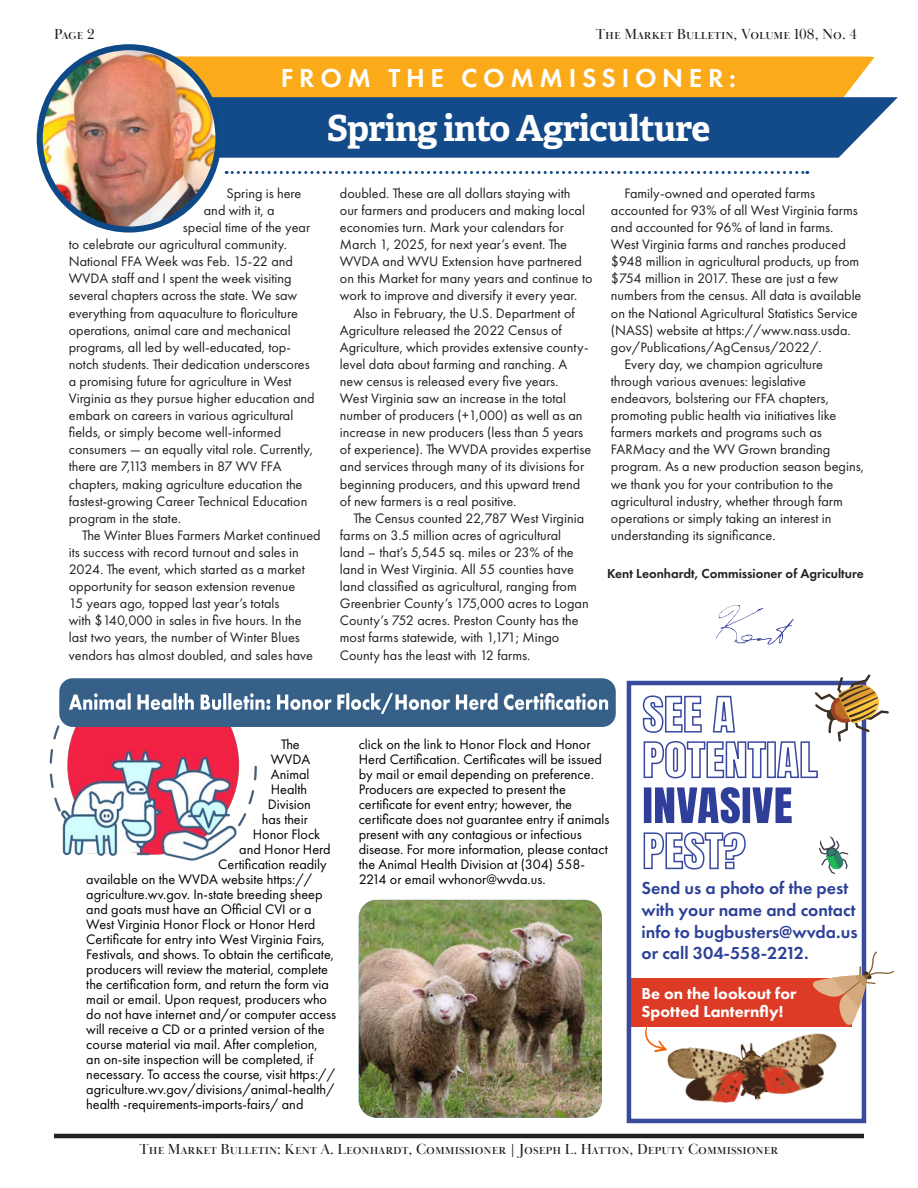
<style>
.page{position:relative;width:918px;height:1188px;background:#fff}
.page>*{position:absolute;margin:0;border:0;box-sizing:border-box;transform-origin:0 0}
.t1{font:700 36px "Adelle";letter-spacing:-.02em;color:#fff}
.t2{font:600 27px "Futura PT";letter-spacing:.21em;color:#fff}
.t3{font:600 18px/21.6px "Futura PT";color:#2d4198}
.t4{font:800 16.5px "Futura PT";color:#fff}
.t5{font:15px "Baskerville Display PT";color:#231f20}
.Stories{font:14.25px/17.1px "Futura PT";color:#231f20}
.Ask_The_Vet{font:14.25px/15px "Futura PT";color:#000}
.t6{font:600 13.5px "Futura PT";color:#231f20}
</style>
<div class="page">
<div style="left:217px;top:56px;width:658px;height:41px;background:#fbaa19"></div>
<svg style="left:217px;top:97px;width:681px;height:61px;fill:#134a89"></svg>
<img style="left:40px;top:47px;width:177px;height:179px">
<div style="left:37px;top:44px;width:184px;height:189px;border:6px solid #0f4a88;border-radius:50%"></div>
<svg style="left:226px;top:171px;width:582px;height:3px"></svg>
<hr style="left:54px;top:1134px;width:810px;height:4px;background:#231f20">
<img style="left:49px;top:717px;width:208px;height:144px">
<div style="left:59px;top:678px;width:557px;height:49px;background:#366088;border-radius:14px"></div>
<img style="left:716px;top:605px;width:78px;height:40px">
<div style="left:627px;top:681px;width:239px;height:442px;border:4px solid #38499e"></div>
<div style="left:631px;top:979px;width:220px;height:48px;background:#de3b26"></div>
<svg style="left:812px;top:952px;width:82px;height:74px"></svg>
<svg style="left:819px;top:837px;width:29px;height:37px"></svg>
<svg style="left:645px;top:1025px;width:21px;height:27px"></svg>
<img style="left:666px;top:1032px;width:171px;height:71px">
<svg style="left:643px;top:832px;width:103px;height:38px"></svg>
<svg style="left:644px;top:787px;width:148px;height:36px"></svg>
<svg style="left:642px;top:674px;width:247px;height:105px"></svg>
<img style="left:359px;top:900px;width:243px;height:218px">
<svg style="left:69px;top:693px;width:539px;height:21px"></svg>
<p class="t5" style="left:54px;top:25px;width:42px">Page 2</p>
<p class="t5" style="left:596px;top:25px;width:263px">The Market Bulletin, Volume 108, No. 4</p>
<p class="t2" style="left:281px;top:61px;width:456px">FROM THE COMMISSIONER:</p>
<p class="t1" style="left:327px;top:105px;width:385px">Spring into Agriculture</p>
<p class="Stories" style="left:226px;top:184px;width:77px">Spring is here</p>
<p class="Stories" style="left:204px;top:202px;width:72px">and with it, a</p>
<p class="Stories" style="left:183px;top:219px;width:129px">special time of the year</p>
<p class="Stories" style="left:69px;top:236px;width:220px">to celebrate our agricultural community.</p>
<p class="Stories" style="left:69px;top:253px;width:226px">National FFA Week was Feb. 15-22 and</p>
<p class="Stories" style="left:69px;top:270px;width:224px">WVDA staff and I spent the week visiting</p>
<p class="Stories" style="left:69px;top:287px;width:230px">several chapters across the state. We saw</p>
<p class="Stories" style="left:69px;top:304px;width:231px">everything from aquaculture to floriculture</p>
<p class="Stories" style="left:69px;top:321px;width:223px">operations, animal care and mechanical</p>
<p class="Stories" style="left:69px;top:338px;width:224px">programs, all led by well-educated, top-</p>
<p class="Stories" style="left:69px;top:355px;width:242px">notch students. Their dedication underscores</p>
<p class="Stories" style="left:69px;top:373px;width:224px">a promising future for agriculture in West</p>
<p class="Stories" style="left:69px;top:390px;width:247px">Virginia as they pursue higher education and</p>
<p class="Stories" style="left:69px;top:407px;width:226px">embark on careers in various agricultural</p>
<p class="Stories" style="left:69px;top:424px;width:214px">fields, or simply become well-informed</p>
<p class="Stories" style="left:69px;top:441px;width:246px">consumers — an equally vital role. Currently,</p>
<p class="Stories" style="left:69px;top:458px;width:214px">there are 7,113 members in 87 WV FFA</p>
<p class="Stories" style="left:69px;top:475px;width:235px">chapters, making agriculture education the</p>
<p class="Stories" style="left:69px;top:492px;width:240px">fastest-growing Career Technical Education</p>
<p class="Stories" style="left:69px;top:509px;width:114px">program in the state.</p>
<p class="Stories" style="left:69px;top:526px;width:253px;text-indent:13px">The Winter Blues Farmers Market continued its success with record turnout and sales in 2024. The event, which started as a market opportunity for season extension revenue<br>15 years ago, topped last year’s totals<br>with $140,000 in sales in five hours. In the last two years, the number of Winter Blues vendors has almost doubled, and sales have</p>
<p class="Stories" style="left:340px;top:184px;width:254px">doubled. These are all dollars staying with<br>our farmers and producers and making local economies turn. Mark your calendars for March 1, 2025, for next year’s event. The WVDA and WVU Extension have partnered on this Market for many years and continue to work to improve and diversify it every year.</p>
<p class="Stories" style="left:340px;top:304px;width:253px;text-indent:13px">Also in February, the U.S. Department of Agriculture released the 2022 Census of Agriculture, which provides extensive county&shy;level data about farming and ranching. A new census is released every five years.<br>West Virginia saw an increase in the total number of producers (+1,000) as well as an increase in new producers (less than 5 years of experience). The WVDA provides expertise and services through many of its divisions for beginning producers, and this upward trend of new farmers is a real positive.</p>
<p class="Stories" style="left:340px;top:509px;width:250px;text-indent:13px">The Census counted 22,787 West Virginia farms on 3.5 million acres of agricultural land – that’s 5,545 sq. miles or 23% of the land in West Virginia. All 55 counties have land classified as agricultural, ranging from Greenbrier County’s 175,000 acres to Logan County’s 752 acres. Preston County has the most farms statewide, with 1,171; Mingo County has the least with 12 farms.</p>
<p class="Stories" style="left:611px;top:184px;width:252px;text-indent:13px">Family-owned and operated farms accounted for 93% of all West Virginia farms and accounted for 96% of land in farms.<br>West Virginia farms and ranches produced $948 million in agricultural products, up from $754 million in 2017. These are just a few numbers from the census. All data is available on the National Agricultural Statistics Service (NASS) website at https://www.nass.usda. gov/Publications/AgCensus/2022/.</p>
<p class="Stories" style="left:611px;top:355px;width:255px;text-indent:13px">Every day, we champion agriculture through various avenues: legislative endeavors, bolstering our FFA chapters, promoting public health via initiatives like farmers markets and programs such as FARMacy and the WV Grown branding program. As a new production season begins, we thank you for your contribution to the agricultural industry, whether through farm operations or simply taking an interest in understanding its significance.</p>
<p class="t6" style="left:607px;top:565px;width:258px">Kent Leonhardt, Commissioner of Agriculture</p>
<p class="Ask_The_Vet" style="left:281px;top:736px;width:20px">The</p>
<p class="Ask_The_Vet" style="left:271px;top:751px;width:41px">WVDA</p>
<p class="Ask_The_Vet" style="left:271px;top:766px;width:40px">Animal</p>
<p class="Ask_The_Vet" style="left:271px;top:781px;width:38px">Health</p>
<p class="Ask_The_Vet" style="left:268px;top:796px;width:45px">Division</p>
<p class="Ask_The_Vet" style="left:262px;top:811px;width:48px">has their</p>
<p class="Ask_The_Vet" style="left:253px;top:826px;width:69px">Honor Flock</p>
<p class="Ask_The_Vet" style="left:239px;top:841px;width:93px">and Honor Herd</p>
<p class="Ask_The_Vet" style="left:218px;top:856px;width:110px">Certification readily</p>
<p class="Ask_The_Vet" style="left:86px;top:871px;width:228px">available on the WVDA website https://</p>
<p class="Ask_The_Vet" style="left:86px;top:887px;width:238px">agriculture.wv.gov. In-state breeding sheep</p>
<p class="Ask_The_Vet" style="left:86px;top:902px;width:227px">and goats must have an Official CVI or a</p>
<p class="Ask_The_Vet" style="left:86px;top:917px;width:231px">West Virginia Honor Flock or Honor Herd</p>
<p class="Ask_The_Vet" style="left:86px;top:932px;width:240px">Certificate for entry into West Virginia Fairs,</p>
<p class="Ask_The_Vet" style="left:86px;top:947px;width:249px">Festivals, and shows. To obtain the certificate,</p>
<p class="Ask_The_Vet" style="left:86px;top:962px;width:243px">producers will review the material, complete</p>
<p class="Ask_The_Vet" style="left:86px;top:977px;width:244px">the certification form, and return the form via</p>
<p class="Ask_The_Vet" style="left:86px;top:992px;width:242px">mail or email. Upon request, producers who</p>
<p class="Ask_The_Vet" style="left:86px;top:1007px;width:251px">do not have internet and/or computer access</p>
<p class="Ask_The_Vet" style="left:86px;top:1022px;width:240px">will receive a CD or a printed version of the</p>
<p class="Ask_The_Vet" style="left:86px;top:1037px;width:233px">course material via mail. After completion,</p>
<p class="Ask_The_Vet" style="left:86px;top:1052px;width:228px">an on-site inspection will be completed, if</p>
<p class="Ask_The_Vet" style="left:86px;top:1067px;width:250px">necessary. To access the course, visit https://</p>
<p class="Ask_The_Vet" style="left:86px;top:1082px;width:250px">agriculture.wv.gov/divisions/animal-health/</p>
<p class="Ask_The_Vet" style="left:86px;top:1097px;width:219px">health -requirements-imports-fairs/ and</p>
<p class="Ask_The_Vet" style="left:359px;top:737px;width:252px">click on the link to Honor Flock and Honor Herd Certification. Certificates will be issued by mail or email depending on preference.<br>Producers are expected to present the certificate for event entry; however, the certificate does not guarantee entry if animals present with any contagious or infectious disease. For more information, please contact the Animal Health Division at (304) 558- 2214 or email wvhonor@wvda.us.</p>
<p class="t3" style="left:641px;top:877px;width:218px">Send us a photo of the pest with your name and contact info to bugbusters@wvda.us</p>
<p class="t3" style="left:641px;top:942px;width:169px">or call 304-558-2212.</p>
<p class="t4" style="left:641px;top:983px;width:156px">Be on the lookout for</p>
<p class="t4" style="left:641px;top:1001px;width:143px">Spotted Lanternfly!</p>
<p class="t5" style="left:140px;top:1141px;width:640px">The Market Bulletin: Kent A. Leonhardt, Commissioner | Joseph L. Hatton, Deputy Commissioner</p>
</div>
